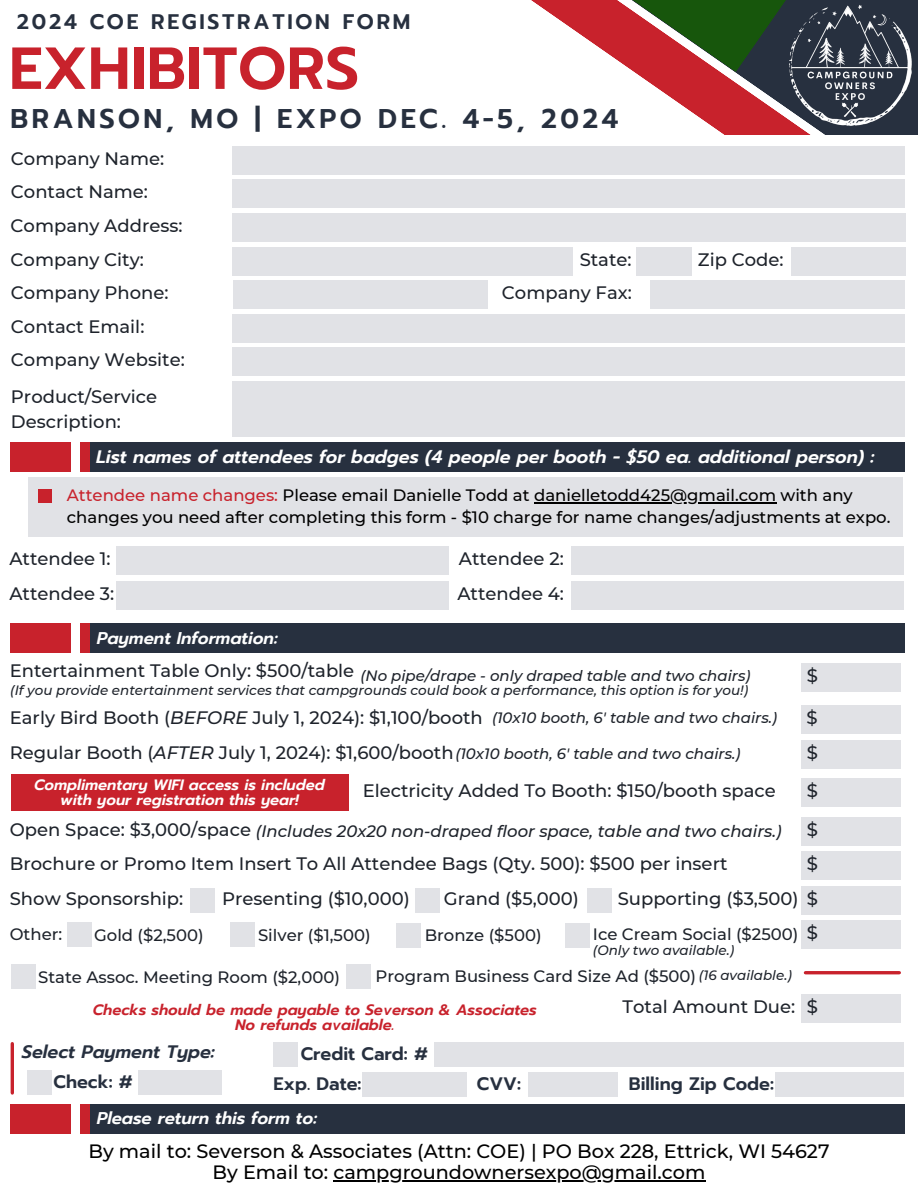
<style>
.page{position:relative;width:918px;height:1188px;background:#fff}
.page>*{position:absolute;margin:0;border:0;box-sizing:border-box;transform-origin:0 0}
.t1{font:600 59.25px "Prompt";letter-spacing:.01em;color:#c8222c}
.t2{font:600 27px "Prompt";letter-spacing:.13em;color:#27303f}
.t3{font:600 21px "Prompt";letter-spacing:.13em;color:#27303f}
.t4{font:500 19.2px "Montserrat";color:#000}
.t5{font:500 18px/24.8px "Montserrat";color:#1e232b}
.t6{font:italic 600 18px "Prompt";color:#fff}
.t7{font:600 18px "Prompt";color:#27303f}
.t8{font:italic 600 18px "Prompt";color:#27303f}
.t9{font:italic 600 16.95px "Prompt";color:#fff}
.t10{font:500 16.5px/22.5px "Montserrat";color:#000}
.t11{font:500 16.5px "Montserrat";color:#1e232b}
.t12{font:italic 500 16.5px "Montserrat";color:#1e232b}
.t13{font:italic 500 15px "Montserrat";color:#1e232b}
.t14{font:italic 600 15px "Prompt";color:#c8222c}
.t15{font:italic 600 15px/15.8px "Prompt";color:#fff;text-align:center}
.t16{font:italic 500 13.5px "Montserrat";color:#1e232b}
.s1{color:#c8222c}
.s2{font-style:italic}
.s3{font-style:normal;font-size:18px}
</style>
<div class="page">
<svg style="left:499px;top:72px;width:406px;height:276px"></svg>
<div style="left:714px;top:135px;width:204px;height:163px;background:#fff"></div>
<img style="left:767px;top:0;width:151px;height:135px">
<div style="left:233px;top:146px;width:672px;height:28px;background:#e1e2e6"></div>
<div style="left:233px;top:179px;width:672px;height:29px;background:#e1e2e6"></div>
<div style="left:232px;top:213px;width:673px;height:29px;background:#e1e2e6"></div>
<div style="left:232px;top:247px;width:341px;height:28px;background:#e1e2e6"></div>
<div style="left:636px;top:247px;width:55px;height:28px;background:#e1e2e6"></div>
<div style="left:791px;top:247px;width:114px;height:28px;background:#e1e2e6"></div>
<div style="left:650px;top:280px;width:255px;height:29px;background:#e1e2e6"></div>
<div style="left:233px;top:280px;width:255px;height:29px;background:#e1e2e6"></div>
<div style="left:233px;top:314px;width:672px;height:29px;background:#e1e2e6"></div>
<div style="left:233px;top:348px;width:672px;height:28px;background:#e1e2e6"></div>
<div style="left:233px;top:381px;width:672px;height:56px;background:#e1e2e6"></div>
<div style="left:80px;top:442px;width:824px;height:29px;background:#27303f"></div>
<div style="left:10px;top:442px;width:60px;height:29px;background:#c8222c"></div>
<div style="left:80px;top:442px;width:10px;height:29px;background:#c8222c"></div>
<div style="left:29px;top:477px;width:874px;height:59px;background:#e1e2e6"></div>
<div style="left:38px;top:489px;width:14px;height:13px;background:#c8222c"></div>
<hr style="left:534px;top:502px;width:242px;height:1px;background:#000">
<div style="left:116px;top:546px;width:333px;height:29px;background:#e1e2e6"></div>
<div style="left:571px;top:546px;width:333px;height:29px;background:#e1e2e6"></div>
<div style="left:116px;top:581px;width:333px;height:29px;background:#e1e2e6"></div>
<div style="left:571px;top:581px;width:333px;height:29px;background:#e1e2e6"></div>
<div style="left:80px;top:624px;width:824px;height:29px;background:#27303f"></div>
<div style="left:10px;top:624px;width:60px;height:29px;background:#c8222c"></div>
<div style="left:80px;top:624px;width:10px;height:29px;background:#c8222c"></div>
<hr style="left:11px;top:1044px;width:3px;height:49px;background:#c8222c">
<div style="left:27px;top:1070px;width:25px;height:25px;background:#e1e2e6"></div>
<div style="left:138px;top:1070px;width:83px;height:25px;background:#e1e2e6"></div>
<div style="left:273px;top:1042px;width:25px;height:24px;background:#e1e2e6"></div>
<div style="left:434px;top:1042px;width:469px;height:24px;background:#e1e2e6"></div>
<div style="left:363px;top:1072px;width:104px;height:24px;background:#e1e2e6"></div>
<div style="left:528px;top:1072px;width:89px;height:24px;background:#e1e2e6"></div>
<div style="left:775px;top:1072px;width:129px;height:24px;background:#e1e2e6"></div>
<div style="left:80px;top:1104px;width:824px;height:29px;background:#27303f"></div>
<div style="left:10px;top:1104px;width:60px;height:29px;background:#c8222c"></div>
<div style="left:80px;top:1104px;width:10px;height:29px;background:#c8222c"></div>
<hr style="left:333px;top:1180px;width:372px;height:1px;background:#000">
<div style="left:801px;top:663px;width:100px;height:29px;background:#e1e2e6"></div>
<div style="left:801px;top:705px;width:100px;height:29px;background:#e1e2e6"></div>
<div style="left:801px;top:740px;width:100px;height:29px;background:#e1e2e6"></div>
<div style="left:801px;top:778px;width:100px;height:28px;background:#e1e2e6"></div>
<div style="left:11px;top:774px;width:337px;height:37px;background:#c8222c"></div>
<div style="left:801px;top:817px;width:100px;height:29px;background:#e1e2e6"></div>
<div style="left:801px;top:852px;width:100px;height:28px;background:#e1e2e6"></div>
<div style="left:801px;top:886px;width:100px;height:29px;background:#e1e2e6"></div>
<div style="left:190px;top:888px;width:25px;height:25px;background:#e1e2e6"></div>
<div style="left:416px;top:888px;width:24px;height:25px;background:#e1e2e6"></div>
<div style="left:587px;top:888px;width:25px;height:25px;background:#e1e2e6"></div>
<div style="left:11px;top:965px;width:25px;height:24px;background:#e1e2e6"></div>
<hr style="left:805px;top:971px;width:94px;height:3px;background:#c8222c">
<div style="left:346px;top:965px;width:24px;height:24px;background:#e1e2e6"></div>
<div style="left:801px;top:995px;width:100px;height:28px;background:#e1e2e6"></div>
<svg style="left:531px;top:0;width:341px;height:72px"></svg>
<div style="left:801px;top:921px;width:100px;height:28px;background:#e1e2e6"></div>
<div style="left:230px;top:923px;width:25px;height:24px;background:#e1e2e6"></div>
<div style="left:67px;top:923px;width:25px;height:24px;background:#e1e2e6"></div>
<div style="left:565px;top:923px;width:25px;height:24px;background:#e1e2e6"></div>
<div style="left:396px;top:923px;width:25px;height:24px;background:#e1e2e6"></div>
<p class="t3" style="left:17px;top:6px;width:395px">2024 COE REGISTRATION FORM</p>
<p class="t1" style="left:9px;top:24px;width:351px">EXHIBITORS</p>
<p class="t2" style="left:11px;top:99px;width:609px">BRANSON, MO | EXPO DEC. 4-5, 2024</p>
<p class="t5" style="left:11px;top:146px;width:155px">Company Name:</p>
<p class="t5" style="left:11px;top:179px;width:138px">Contact Name:</p>
<p class="t5" style="left:11px;top:213px;width:173px">Company Address:</p>
<p class="t5" style="left:11px;top:247px;width:135px">Company City:</p>
<p class="t5" style="left:580px;top:247px;width:53px">State:</p>
<p class="t5" style="left:698px;top:247px;width:87px">Zip Code:</p>
<p class="t5" style="left:11px;top:280px;width:159px">Company Phone:</p>
<p class="t5" style="left:502px;top:280px;width:131px">Company Fax:</p>
<p class="t5" style="left:11px;top:314px;width:135px">Contact Email:</p>
<p class="t5" style="left:11px;top:348px;width:175px">Company Website:</p>
<p class="t5" style="left:11px;top:385px;width:148px">Product/Service<br>Description:</p>
<p class="t6" style="left:96px;top:443px;width:780px">List names of attendees for badges (4 people per booth - $50 ea. additional person) :</p>
<p class="t10" style="left:67px;top:484px;width:825px"><span class="s1">Attendee name changes:</span> Please email Danielle Todd at danielletodd425@gmail.com with any changes you need after completing this form - $10 charge for name changes/adjustments at expo.</p>
<p class="t5" style="left:9px;top:546px;width:103px">Attendee 1:</p>
<p class="t5" style="left:459px;top:546px;width:106px">Attendee 2:</p>
<p class="t5" style="left:9px;top:581px;width:106px">Attendee 3:</p>
<p class="t5" style="left:457px;top:581px;width:108px">Attendee 4:</p>
<p class="t9" style="left:97px;top:625px;width:182px">Payment Information:</p>
<p class="t5" style="left:10px;top:658px;width:346px">Entertainment Table Only: $500/table</p>
<p class="t13" style="left:360px;top:666px;width:392px">(No pipe/drape - only draped table and two chairs)</p>
<p class="t5" style="left:807px;top:663px;width:13px">$</p>
<p class="t16" style="left:10px;top:682px;width:740px">(If you provide entertainment services that campgrounds could book a performance, this option is for you!)</p>
<p class="t5" style="left:10px;top:706px;width:475px">Early Bird Booth (<span class="s2">BEFORE</span> July 1, 2024): $1,100/booth</p>
<p class="t13" style="left:492px;top:709px;width:287px">(10x10 booth, 6' table and two chairs.)</p>
<p class="t5" style="left:807px;top:706px;width:13px">$</p>
<p class="t5" style="left:10px;top:740px;width:445px">Regular Booth (<span class="s2">AFTER</span> July 1, 2024): $1,600/booth</p>
<p class="t13" style="left:455px;top:744px;width:287px">(10x10 booth, 6' table and two chairs.)</p>
<p class="t5" style="left:807px;top:740px;width:13px">$</p>
<p class="t5" style="left:363px;top:778px;width:415px">Electricity Added To Booth: $150/booth space</p>
<p class="t5" style="left:807px;top:778px;width:13px">$</p>
<p class="t15" style="left:34px;top:777px;width:292px">Complimentary WIFI access is included with your registration this year!</p>
<p class="t12" style="left:10px;top:821px;width:773px"><span class="s3">Open Space: $3,000/space</span> (Includes 20x20 non-draped floor space, table and two chairs.)</p>
<p class="t5" style="left:807px;top:817px;width:13px">$</p>
<p class="t5" style="left:10px;top:852px;width:719px">Brochure or Promo Item Insert To All Attendee Bags (Qty. 500): $500 per insert</p>
<p class="t5" style="left:807px;top:852px;width:13px">$</p>
<p class="t5" style="left:10px;top:886px;width:175px">Show Sponsorship:</p>
<p class="t5" style="left:222px;top:886px;width:189px">Presenting ($10,000)</p>
<p class="t5" style="left:444px;top:886px;width:137px">Grand ($5,000)</p>
<p class="t5" style="left:618px;top:886px;width:182px">Supporting ($3,500)</p>
<p class="t5" style="left:807px;top:886px;width:13px">$</p>
<p class="t11" style="left:10px;top:924px;width:54px">Other:</p>
<p class="t11" style="left:94px;top:925px;width:111px">Gold ($2,500)</p>
<p class="t11" style="left:258px;top:925px;width:114px">Silver ($1,500)</p>
<p class="t11" style="left:425px;top:925px;width:118px">Bronze ($500)</p>
<p class="t11" style="left:593px;top:924px;width:207px">Ice Cream Social ($2500)</p>
<p class="t5" style="left:807px;top:921px;width:13px">$</p>
<p class="t16" style="left:593px;top:942px;width:143px">(Only two available.)</p>
<p class="t11" style="left:38px;top:967px;width:303px">State Assoc. Meeting Room ($2,000)</p>
<p class="t11" style="left:376px;top:966px;width:322px">Program Business Card Size Ad ($500)</p>
<p class="t16" style="left:699px;top:967px;width:95px">(16 available.)</p>
<p class="t14" style="left:93px;top:998px;width:446px">Checks should be made payable to Severson &amp; Associates</p>
<p class="t5" style="left:623px;top:995px;width:174px">Total Amount Due:</p>
<p class="t5" style="left:807px;top:995px;width:13px">$</p>
<p class="t14" style="left:235px;top:1014px;width:161px">No refunds available.</p>
<p class="t8" style="left:22px;top:1039px;width:195px">Select Payment Type:</p>
<p class="t7" style="left:54px;top:1069px;width:81px">Check: #</p>
<p class="t7" style="left:301px;top:1040px;width:129px">Credit Card: #</p>
<p class="t7" style="left:273px;top:1070px;width:90px">Exp. Date:</p>
<p class="t7" style="left:477px;top:1070px;width:46px">CVV:</p>
<p class="t7" style="left:629px;top:1070px;width:147px">Billing Zip Code:</p>
<p class="t9" style="left:97px;top:1105px;width:222px">Please return this form to:</p>
<p class="t4" style="left:88px;top:1139px;width:743px">By mail to: Severson &amp; Associates (Attn: COE) | PO Box 228, Ettrick, WI 54627</p>
<p class="t4" style="left:213px;top:1160px;width:494px">By Email to: campgroundownersexpo@gmail.com</p>
</div>
